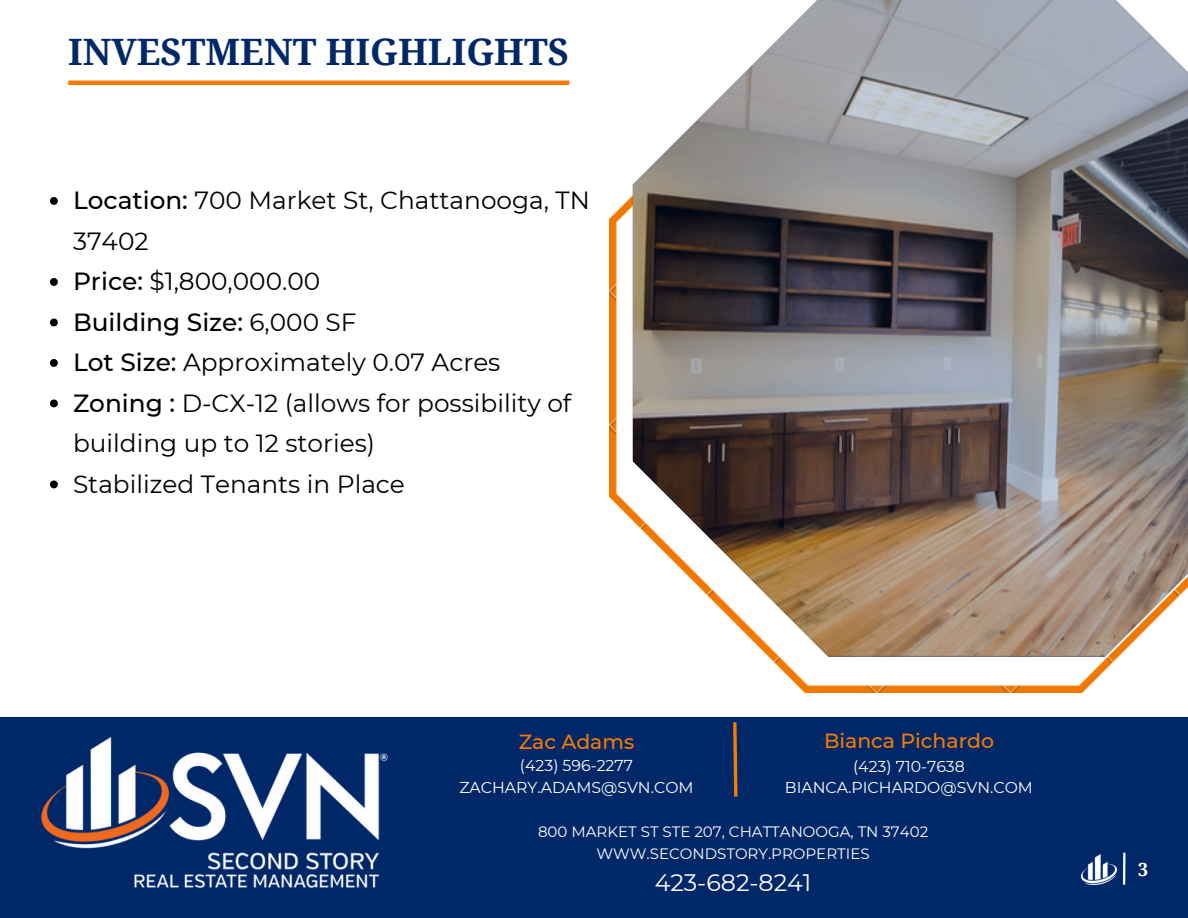
<style>
.page{position:relative;width:1188px;height:918px;background:#fff}
.page>*{position:absolute;margin:0;border:0;box-sizing:border-box;transform-origin:0 0}
.t1{font:700 36.45px "Noto Serif";color:#002868}
.t2{font:24.75px/40.5px "Montserrat";color:#000}
.t3{font:500 24.75px "Montserrat";color:#000}
.t4{font:23.7px "Montserrat";color:#fff}
.t5{font:500 20.4px "Montserrat";color:#f47c00}
.t6{font:700 18px "Noto Serif";color:#fff}
.t7{font:15.75px "Montserrat";color:#fff}
.t8{font:15px/22.5px "Montserrat";color:#fff;text-align:center}
.s1{font-weight:500}
.s2{font-weight:400}
</style>
<div class="page">
<img style="left:609px;top:184px;width:510px;height:508px">
<img style="left:633px;top:0;width:555px;height:657px">
<div style="left:0;top:717px;width:1188px;height:201px;background:#002868"></div>
<img style="left:1082px;top:854px;width:35px;height:31px">
<hr style="left:1123px;top:853px;width:2px;height:32px;background:#fff">
<img style="left:40px;top:736px;width:348px;height:152px">
<svg style="left:733px;top:722px;width:5px;height:75px"></svg>
<hr style="left:68px;top:81px;width:501px;height:4px;background:#f47c00">
<svg style="left:50px;top:197px;width:8px;height:8px"></svg>
<svg style="left:50px;top:278px;width:8px;height:8px"></svg>
<svg style="left:50px;top:319px;width:8px;height:7px"></svg>
<svg style="left:50px;top:359px;width:8px;height:8px"></svg>
<svg style="left:50px;top:400px;width:8px;height:7px"></svg>
<svg style="left:50px;top:481px;width:8px;height:7px"></svg>
<p class="t1" style="left:68px;top:26px;width:502px">INVESTMENT HIGHLIGHTS</p>
<p class="t2" style="left:73px;top:180px;width:518px"><span class="s1">Location:</span> 700 Market St, Chattanooga, TN<br>37402</p>
<p class="t2" style="left:73px;top:261px;width:249px"><span class="s1">Price:</span> $1,800,000.00</p>
<p class="t3" style="left:73px;top:307px;width:285px">Building Size: <span class="s2">6,000 SF</span></p>
<p class="t2" style="left:73px;top:342px;width:429px"><span class="s1">Lot Size:</span> Approximately 0.07 Acres</p>
<p class="t2" style="left:73px;top:383px;width:500px"><span class="s1">Zoning :</span> D-CX-12 (allows for possibility of building up to 12 stories)</p>
<p class="t2" style="left:73px;top:464px;width:333px">Stabilized Tenants in Place</p>
<p class="t5" style="left:824px;top:728px;width:171px">Bianca Pichardo</p>
<p class="t7" style="left:853px;top:756px;width:113px">(423) 710-7638</p>
<p class="t7" style="left:785px;top:778px;width:250px">BIANCA.PICHARDO@SVN.COM</p>
<p class="t5" style="left:519px;top:729px;width:117px">Zac Adams</p>
<p class="t7" style="left:520px;top:756px;width:115px">(423) 596-2277</p>
<p class="t7" style="left:459px;top:777px;width:236px">ZACHARY.ADAMS@SVN.COM</p>
<h3 class="t8" style="left:538px;top:820px;width:392px">800 MARKET ST STE 207, CHATTANOOGA, TN 37402<br>WWW.SECONDSTORY.PROPERTIES</h3>
<h3 class="t4" style="left:655px;top:868px;width:158px">423-682-8241</h3>
<p class="t6" style="left:1138px;top:857px;width:12px">3</p>
</div>
